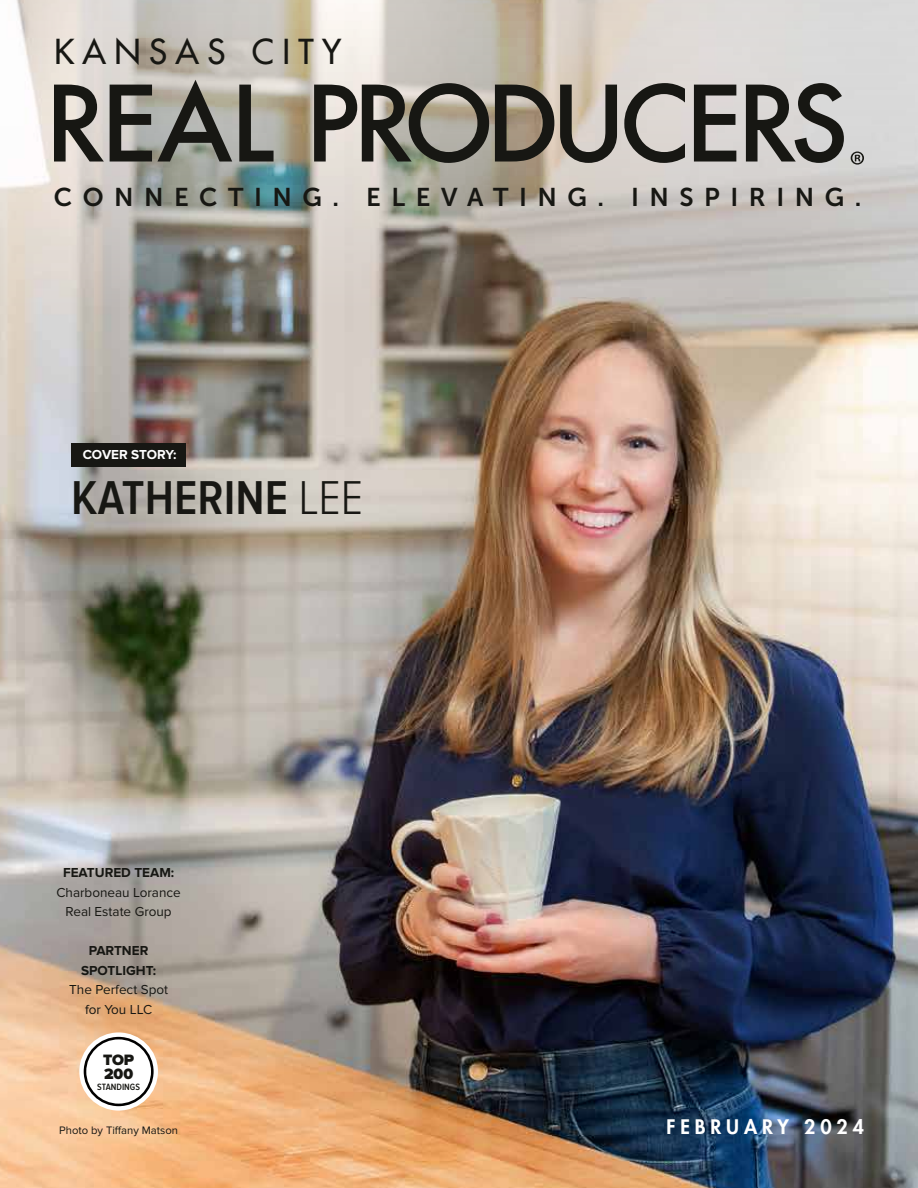
<style>
.page{position:relative;width:918px;height:1188px;background:#fff}
.page>*{position:absolute;margin:0;border:0;box-sizing:border-box;transform-origin:0 0}
.t1{font:600 49.2px "Proxima Nova Cond";color:#171713}
.t2{font:500 33.45px "Futura Std";letter-spacing:.25em;color:#171713}
.t3{font:25.65px "Museo Sans 700";letter-spacing:.41em;color:#171713}
.t4{font:800 19.5px "Futura Std";letter-spacing:.25em;color:#fff}
.t5{font:900 15.6px/14px "Proxima Nova";color:#171713}
.t6{font:13.5px/19.5px "Proxima Nova";color:#171713;text-align:center}
.t7{font:700 13.5px/19.5px "Proxima Nova";color:#171713;text-align:center}
.t8{font:700 13.5px "Proxima Nova";letter-spacing:-.005em;color:#fff}
.t9{font:11.25px "Proxima Nova";color:#171713}
.t10{font:600 9.45px "Proxima Nova Cond";color:#171713}
.s1{font-weight:300}
</style>
<div class="page">
<img style="left:0;top:313px;width:918px;height:875px">
<div style="left:71px;top:443px;width:115px;height:24px;background:#171713"></div>
<svg style="left:0;top:0;width:918px;height:313px;background:#c1bcb6"></svg>
<svg style="left:54px;top:85px;width:50px;height:77px;background:#74706b"></svg>
<svg style="left:110px;top:80px;width:122px;height:82px;background:#787871"></svg>
<svg style="left:239px;top:85px;width:35px;height:77px;background:#75746d"></svg>
<svg style="left:314px;top:83px;width:175px;height:80px;background:#78756d"></svg>
<svg style="left:495px;top:85px;width:59px;height:77px;background:#655d50"></svg>
<svg style="left:560px;top:85px;width:57px;height:78px;background:#827c73"></svg>
<svg style="left:624px;top:83px;width:61px;height:80px;background:#97938f"></svg>
<svg style="left:694px;top:85px;width:42px;height:77px;background:#6a6865"></svg>
<svg style="left:746px;top:83px;width:98px;height:80px;background:#787775"></svg>
<svg style="left:851px;top:152px;width:13px;height:13px"></svg>
<div style="left:84px;top:1037px;width:69px;height:69px;background:#fff;border-radius:50%"></div>
<div style="left:82px;top:1035px;width:73px;height:73px;border:4px solid #010000;border-radius:50%"></div>
<div style="left:79px;top:1032px;width:79px;height:79px;border:4px solid #fff;border-radius:50%"></div>
<h2 class="t2" style="left:54px;top:30px;width:289px">KANSAS CITY</h2>
<h3 class="t3" style="left:54px;top:183px;width:809px">CONNECTING. ELEVATING. INSPIRING.</h3>
<p class="t8" style="left:83px;top:449px;width:95px">COVER STORY:</p>
<h1 class="t1" style="left:71px;top:476px;width:293px">KATHERINE <span class="s1">LEE</span></h1>
<p class="t7" style="left:63px;top:864px;width:113px">FEATURED TEAM:</p>
<p class="t6" style="left:56px;top:883px;width:126px">Charboneau Lorance<br>Real Estate Group</p>
<p class="t7" style="left:81px;top:942px;width:77px">PARTNER<br>SPOTLIGHT:</p>
<p class="t6" style="left:69px;top:980px;width:100px">The Perfect Spot for You LLC</p>
<p class="t5" style="left:103px;top:1054px;width:33px">TOP<br>200</p>
<p class="t10" style="left:97px;top:1082px;width:44px">STANDINGS</p>
<p class="t9" style="left:59px;top:1124px;width:120px">Photo by Tiffany Matson</p>
<h3 class="t4" style="left:667px;top:1114px;width:199px">FEBRUARY 2024</h3>
</div>
